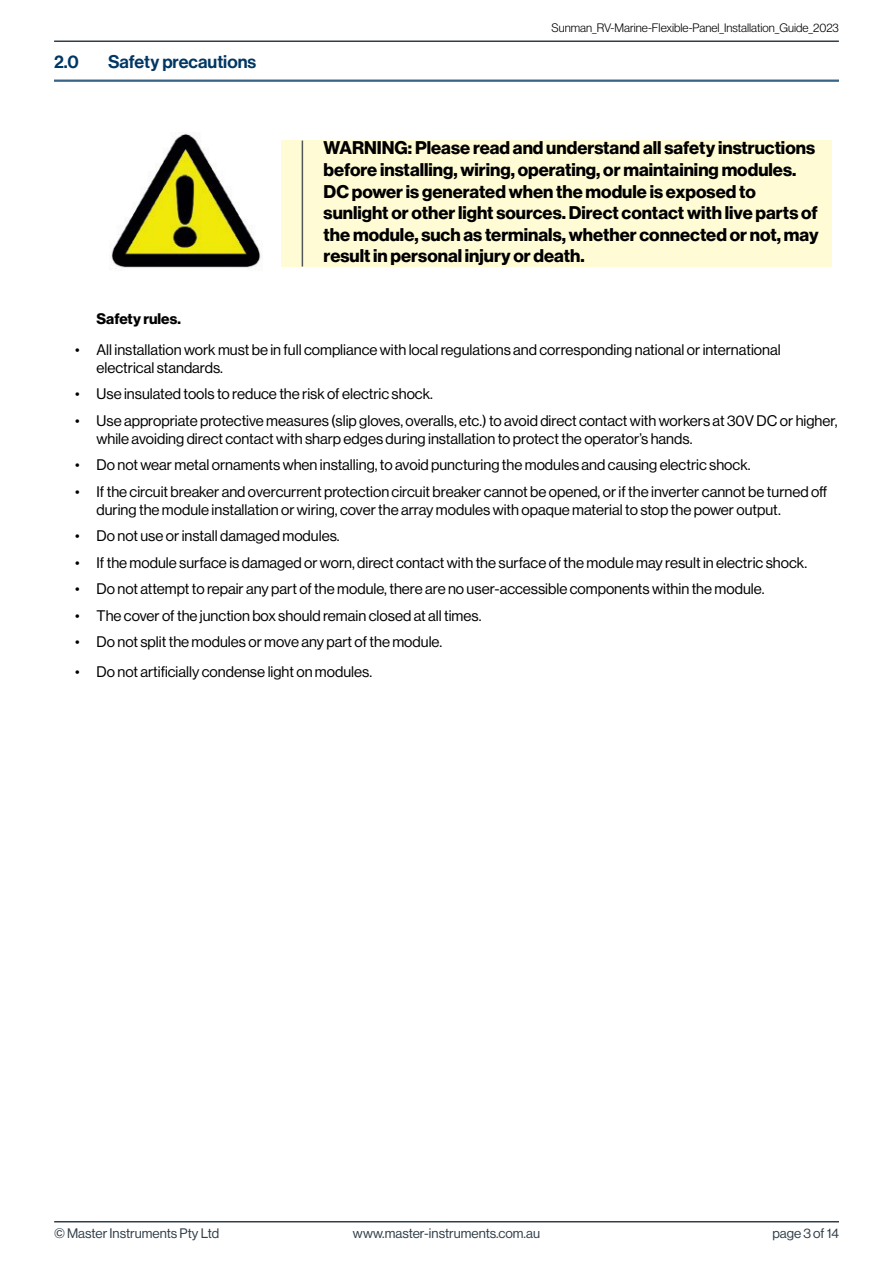
<style>
.page{position:relative;width:893px;height:1263px;background:#fff}
.page>*{position:absolute;margin:0;border:0;box-sizing:border-box;transform-origin:0 0}
.t1{font:18px/21.6px "N Haas Grotesk DS Pro 75 Bd";color:#000}
.t2{font:18px "N Haas Grotesk DS Pro 65 Md";color:#003764}
.t3{font:15px/18px "N Haas Grotesk DS Pro 55 Rg";color:#000}
.t4{font:15px "N Haas Grotesk DS Pro 75 Bd";color:#000}
.t5{font:13.5px "N Haas Grotesk DS Pro 55 Rg";color:#303e49}
.t6{font:12px "N Haas Grotesk DS Pro 45 Lt";color:#000}
</style>
<div class="page">
<hr style="left:54px;top:1221px;width:785px;height:1px;background:#303e49">
<hr style="left:54px;top:41px;width:785px;height:1px;background:#303e49">
<hr style="left:54px;top:81px;width:785px;height:1px;background:#003764">
<hr style="left:54px;top:80px;width:785px;height:1px;background:#003764">
<img style="left:109px;top:133px;width:152px;height:137px">
<div style="left:281px;top:141px;width:550px;height:126px;background:#fffcd5"></div>
<hr style="left:302px;top:141px;width:1px;height:126px;background:#52575a">
<p class="t2" style="left:54px;top:51px;width:26px">2.0</p>
<p class="t2" style="left:108px;top:51px;width:150px">Safety precautions</p>
<p class="t6" style="left:552px;top:21px;width:289px">Sunman_RV-Marine-Flexible-Panel_Installation_Guide_2023</p>
<p class="t1" style="left:324px;top:138px;width:496px">WARNING: Please read and understand all safety instructions before installing, wiring, operating, or maintaining modules.<br>DC power is generated when the module is exposed to sunlight or other light sources. Direct contact with live parts of the module, such as terminals, whether connected or not, may result in personal injury or death.</p>
<p class="t4" style="left:97px;top:310px;width:86px">Safety rules.</p>
<p class="t3" style="left:97px;top:341px;width:686px;text-indent:-21px">• All installation work must be in full compliance with local regulations and corresponding national or international electrical standards.</p>
<p class="t3" style="left:75px;top:385px;width:359px">• Use insulated tools to reduce the risk of electric shock.</p>
<p class="t3" style="left:97px;top:412px;width:742px;text-indent:-21px">• Use appropriate protective measures (slip gloves, overalls, etc.) to avoid direct contact with workers at 30V DC or higher, while avoiding direct contact with sharp edges during installation to protect the operator’s hands.</p>
<p class="t3" style="left:75px;top:456px;width:677px">• Do not wear metal ornaments when installing, to avoid puncturing the modules and causing electric shock.</p>
<p class="t3" style="left:97px;top:483px;width:732px;text-indent:-21px">• If the circuit breaker and overcurrent protection circuit breaker cannot be opened, or if the inverter cannot be turned off during the module installation or wiring, cover the array modules with opaque material to stop the power output.</p>
<p class="t3" style="left:75px;top:527px;width:266px">• Do not use or install damaged modules.</p>
<p class="t3" style="left:75px;top:554px;width:733px">• If the module surface is damaged or worn, direct contact with the surface of the module may result in electric shock.</p>
<p class="t3" style="left:75px;top:580px;width:691px">• Do not attempt to repair any part of the module, there are no user-accessible components within the module.</p>
<p class="t3" style="left:75px;top:607px;width:408px">• The cover of the junction box should remain closed at all times.</p>
<p class="t3" style="left:75px;top:633px;width:368px">• Do not split the modules or move any part of the module.</p>
<p class="t3" style="left:75px;top:663px;width:298px">• Do not artificially condense light on modules.</p>
<p class="t5" style="left:54px;top:1226px;width:167px">© Master Instruments Pty Ltd</p>
<p class="t5" style="left:353px;top:1226px;width:189px">www.master-instruments.com.au</p>
<p class="t5" style="left:772px;top:1226px;width:68px">page 3 of 14</p>
</div>
